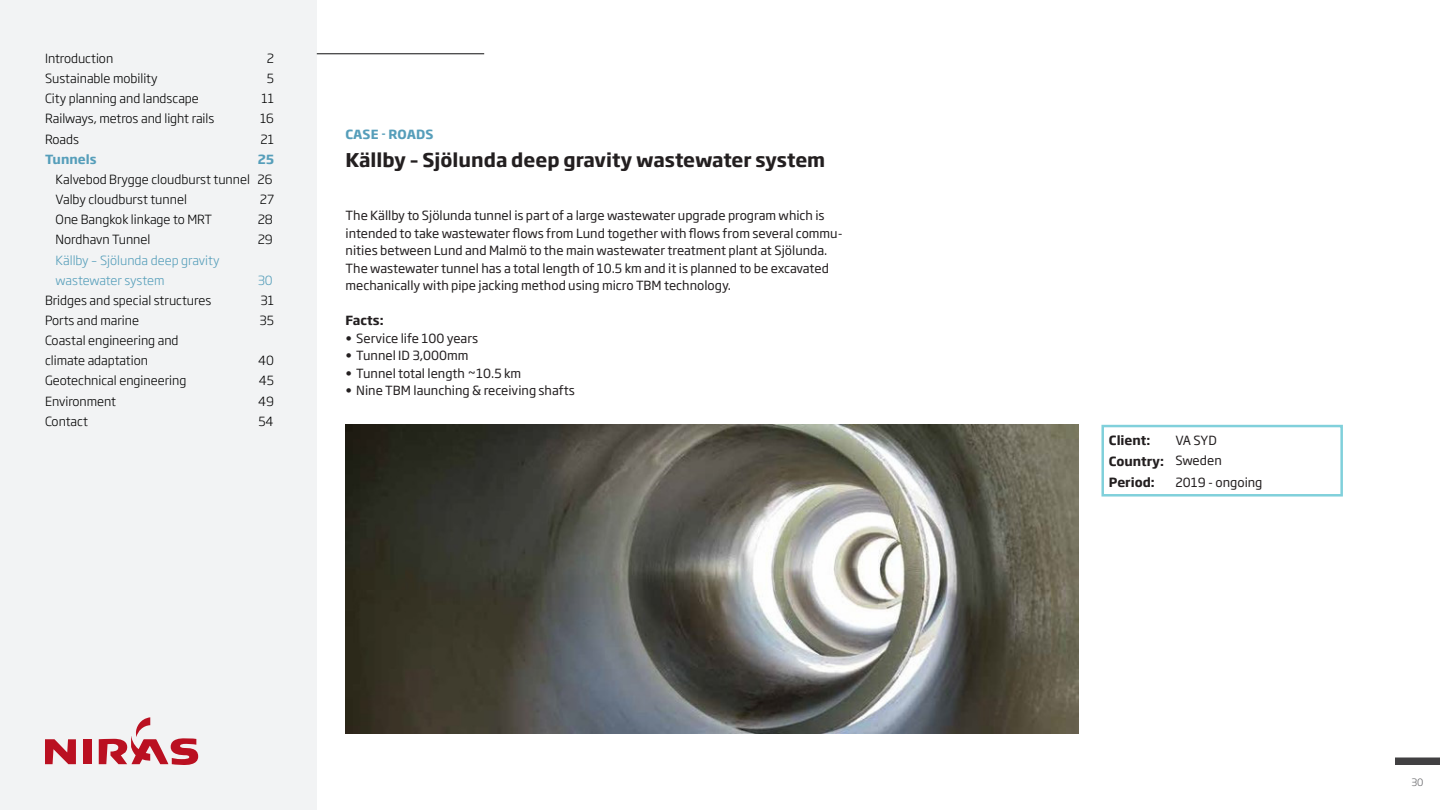
<style>
.page{position:relative;width:1440px;height:810px;background:#fff}
.page>*{position:absolute;margin:0;border:0;box-sizing:border-box;transform-origin:0 0}
.Header_CASES{font:700 18.75px "Soho Gothic Pro";color:#231f20}
.Brødtekst{font:12.5px/17.5px "Soho Gothic Pro";color:#231f20}
.Paragraph_Style_1{font:300 12.5px/20px "Soho Gothic Pro";color:#000}
.Paragraph_Style_1-2{font:300 12.5px/20px "Soho Gothic Pro";color:#569eba}
.Tabel_tekst{font:12.5px "Soho Gothic Pro";color:#231f20}
.Tabel_tekst_copy{font:700 12.5px "Soho Gothic Pro";color:#231f20}
.Paragraph_Style_1-3{font:700 12.5px "Soho Gothic Pro";color:#569eba}
.Brødtekst_fed{font:700 12.5px "Soho Gothic Pro";color:#231f20}
.t1{font:300 10px "Soho Gothic Pro";color:#636366}
</style>
<div class="page">
<div style="left:0;top:0;width:317px;height:810px;background:#f2f3f4"></div>
<svg style="left:45px;top:739px;width:31px;height:25px"></svg>
<div style="left:83px;top:739px;width:8px;height:25px;background:#ba1021"></div>
<svg style="left:99px;top:717px;width:99px;height:48px"></svg>
<hr style="left:317px;top:53px;width:167px;height:1px;background:#3e3e3f">
<div style="left:1101px;top:425px;width:242px;height:72px;border:2px solid #80d0db"></div>
<div style="left:1395px;top:758px;width:45px;height:7px;background:#414042"></div>
<img style="left:345px;top:425px;width:733px;height:308px">
<p class="Paragraph_Style_1" style="left:45px;top:48px;width:70px">Introduction</p>
<p class="Paragraph_Style_1" style="left:267px;top:48px;width:9px">2</p>
<p class="Paragraph_Style_1" style="left:45px;top:68px;width:114px">Sustainable mobility</p>
<p class="Paragraph_Style_1" style="left:267px;top:68px;width:9px">5</p>
<p class="Paragraph_Style_1" style="left:45px;top:88px;width:155px">City planning and landscape</p>
<p class="Paragraph_Style_1" style="left:262px;top:88px;width:14px">11</p>
<p class="Paragraph_Style_1" style="left:45px;top:108px;width:171px">Railways, metros and light rails</p>
<p class="Paragraph_Style_1" style="left:260px;top:108px;width:15px">16</p>
<p class="Paragraph_Style_1" style="left:45px;top:128px;width:36px">Roads</p>
<p class="Paragraph_Style_1" style="left:261px;top:128px;width:15px">21</p>
<p class="Paragraph_Style_1-3" style="left:45px;top:149px;width:53px">Tunnels</p>
<p class="Paragraph_Style_1-3" style="left:258px;top:149px;width:18px">25</p>
<p class="Paragraph_Style_1" style="left:56px;top:169px;width:219px">Kalvebod Brygge cloudburst tunnel 26</p>
<p class="Paragraph_Style_1" style="left:56px;top:189px;width:133px">Valby cloudburst tunnel</p>
<p class="Paragraph_Style_1" style="left:260px;top:189px;width:16px">27</p>
<p class="Paragraph_Style_1" style="left:56px;top:209px;width:158px">One Bangkok linkage to MRT</p>
<p class="Paragraph_Style_1" style="left:258px;top:209px;width:17px">28</p>
<p class="Paragraph_Style_1" style="left:56px;top:229px;width:96px">Nordhavn Tunnel</p>
<p class="Paragraph_Style_1" style="left:258px;top:229px;width:17px">29</p>
<p class="Paragraph_Style_1-2" style="left:56px;top:249px;width:165px">Källby – Sjölunda deep gravity wastewater system</p>
<p class="Paragraph_Style_1-2" style="left:258px;top:269px;width:17px">30</p>
<p class="Paragraph_Style_1" style="left:45px;top:290px;width:168px">Bridges and special structures</p>
<p class="Paragraph_Style_1" style="left:261px;top:290px;width:15px">31</p>
<p class="Paragraph_Style_1" style="left:45px;top:310px;width:96px">Ports and marine</p>
<p class="Paragraph_Style_1" style="left:260px;top:310px;width:16px">35</p>
<p class="Paragraph_Style_1" style="left:45px;top:330px;width:135px">Coastal engineering and climate adaptation</p>
<p class="Paragraph_Style_1" style="left:258px;top:350px;width:17px">40</p>
<p class="Paragraph_Style_1" style="left:45px;top:370px;width:143px">Geotechnical engineering</p>
<p class="Paragraph_Style_1" style="left:259px;top:370px;width:17px">45</p>
<p class="Paragraph_Style_1" style="left:45px;top:390px;width:73px">Environment</p>
<p class="Paragraph_Style_1" style="left:258px;top:390px;width:17px">49</p>
<p class="Paragraph_Style_1" style="left:45px;top:410px;width:44px">Contact</p>
<p class="Paragraph_Style_1" style="left:258px;top:410px;width:17px">54</p>
<p class="Paragraph_Style_1-3" style="left:345px;top:124px;width:90px">CASE - ROADS</p>
<p class="Header_CASES" style="left:345px;top:145px;width:481px">Källby – Sjölunda deep gravity wastewater system</p>
<p class="Brødtekst" style="left:346px;top:206px;width:499px">The Källby to Sjölunda tunnel is part of a large wastewater upgrade program which is intended to take wastewater flows from Lund together with flows from several commu&shy;nities between Lund and Malmö to the main wastewater treatment plant at Sjölunda.<br>The wastewater tunnel has a total length of 10.5 km and it is planned to be excavated mechanically with pipe jacking method using micro TBM technology.</p>
<p class="Brødtekst_fed" style="left:346px;top:310px;width:40px">Facts:</p>
<p class="Brødtekst" style="left:346px;top:328px;width:134px">• Service life 100 years</p>
<p class="Brødtekst" style="left:346px;top:346px;width:125px">• Tunnel ID 3,000mm</p>
<p class="Brødtekst" style="left:346px;top:363px;width:177px">• Tunnel total length ~10.5 km</p>
<p class="Brødtekst" style="left:346px;top:381px;width:231px">• Nine TBM launching &amp; receiving shafts</p>
<p class="Tabel_tekst_copy" style="left:1109px;top:430px;width:43px">Client:</p>
<p class="Tabel_tekst" style="left:1176px;top:431px;width:43px">VA SYD</p>
<p class="Tabel_tekst_copy" style="left:1109px;top:451px;width:57px">Country:</p>
<p class="Tabel_tekst" style="left:1176px;top:451px;width:48px">Sweden</p>
<p class="Tabel_tekst_copy" style="left:1109px;top:472px;width:47px">Period:</p>
<p class="Tabel_tekst" style="left:1176px;top:472px;width:88px">2019 - ongoing</p>
<p class="t1" style="left:1411px;top:775px;width:14px">30</p>
</div>
